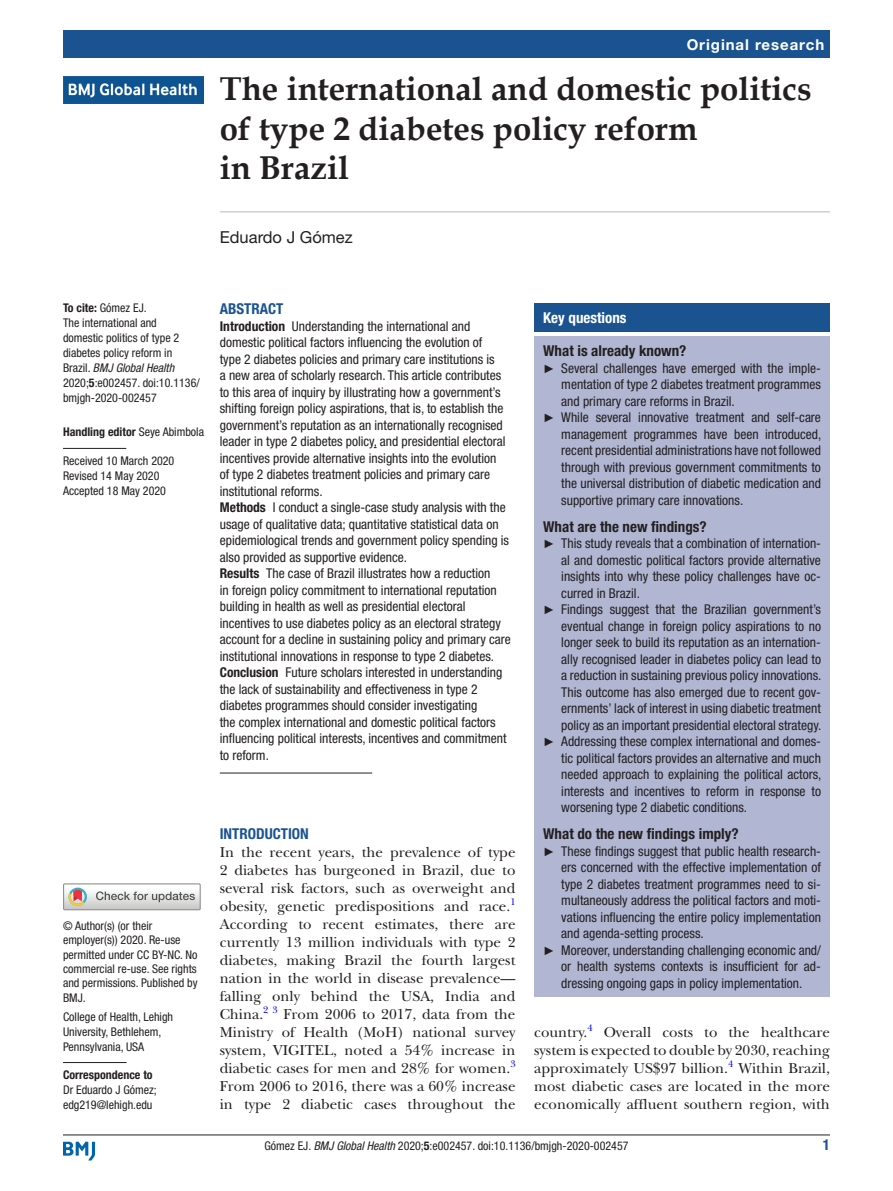
<style>
.page{position:relative;width:893px;height:1191px;background:#fff}
.page>*{position:absolute;margin:0;border:0;box-sizing:border-box;transform-origin:0 0}
.t1{font:700 33px/39px "Book Antiqua";color:#231f20}
.t2{font:16.5px "Helvetica Neue LT Std";color:#231f20}
.t3{font:15px/18px "New Baskerville";color:#231f20;text-align:justify}
.t4{font:700 condensed 15px "Helvetica Neue LT Std";color:#231f20}
.t5{font:700 condensed 15px "Helvetica Neue LT Std";color:#1b5391}
.t6{font:700 15px "Helvetica Neue LT Std";letter-spacing:.065em;color:#fff}
.t7{font:700 condensed 15px "Helvetica Neue LT Std";color:#fff}
.t8{font:condensed 13.5px/16.5px "Helvetica Neue LT Std";color:#231f20}
.t9{font:condensed 12px/15px "Helvetica Neue LT Std";color:#231f20}
.t10{font:700 condensed 12px "Helvetica Neue LT Std";color:#231f20}
.t11{font:9.9px "New Baskerville";color:#00f}
.s1{font-weight:700}
.s2{font-style:italic}
.s3{font-weight:400}
.s4{font-family:"Arial";font-stretch:normal;font-size:12px}
</style>
<div class="page">
<hr style="left:63px;top:1134px;width:767px;height:1px;background:#231f20">
<svg style="left:63px;top:1141px;width:32px;height:19px"></svg>
<div style="left:63px;top:883px;width:138px;height:27px;border:1px solid #969090"></div>
<svg style="left:64px;top:884px;width:136px;height:25px"></svg>
<hr style="left:220px;top:211px;width:610px;height:1px;background:#b1b7d3">
<div style="left:63px;top:31px;width:767px;height:27px;background:#1b5391"></div>
<hr style="left:63px;top:448px;width:63px;height:1px;background:#231f20">
<hr style="left:63px;top:1062px;width:64px;height:1px;background:#231f20">
<img style="left:63px;top:77px;width:141px;height:27px">
<hr style="left:220px;top:772px;width:152px;height:1px;background:#231f20">
<div style="left:534px;top:303px;width:296px;height:29px;background:#1b5391"></div>
<div style="left:534px;top:336px;width:296px;height:660px;background:#b1b7d3"></div>
<p class="t6" style="left:687px;top:35px;width:139px">Original research</p>
<h1 class="t1" style="left:220px;top:70px;width:594px">The international and domestic politics of type 2 diabetes policy reform<br>in Brazil</h1>
<p class="t2" style="left:220px;top:227px;width:134px">Eduardo J Gómez</p>
<p class="t9" style="left:63px;top:300px;width:138px"><span class="s1">To cite:</span> Gómez EJ.<br>The international and domestic politics of type 2 diabetes policy reform in<br>Brazil. <span class="s2">BMJ Global Health<br></span>2020;<span class="s1">5</span>:e002457. doi:10.1136/ bmjgh-2020-002457</p>
<p class="t10" style="left:63px;top:424px;width:142px">Handling editor <span class="s3">Seye Abimbola</span></p>
<p class="t9" style="left:63px;top:453px;width:113px">Received 10 March 2020<br>Revised 14 May 2020<br>Accepted 18 May 2020</p>
<p class="t9" style="left:63px;top:918px;width:136px;line-height:14.4px">© Author(s) (or their employer(s)) 2020. Re-use permitted under CC BY-NC. No commercial re-use. See rights and permissions. Published by<br>BMJ.</p>
<p class="t9" style="left:63px;top:1009px;width:112px">College of Health, Lehigh<br>University, Bethlehem,<br>Pennsylvania, USA</p>
<p class="t10" style="left:63px;top:1067px;width:91px">Correspondence to</p>
<p class="t9" style="left:63px;top:1082px;width:95px">Dr Eduardo J Gómez; edg219@lehigh.edu</p>
<p class="t5" style="left:220px;top:300px;width:65px">ABSTRACT</p>
<p class="t8" style="left:220px;top:318px;width:293px"><span class="s1">Introduction</span> Understanding the international and domestic political factors influencing the evolution of<br>type 2 diabetes policies and primary care institutions is<br>a new area of scholarly research. This article contributes to this area of inquiry by illustrating how a government’s shifting foreign policy aspirations, that is, to establish the government’s reputation as an internationally recognised leader in type 2 diabetes policy, and presidential electoral incentives provide alternative insights into the evolution<br>of type 2 diabetes treatment policies and primary care institutional reforms.<br><span class="s1">Methods</span> I conduct a single-case study analysis with the usage of qualitative data; quantitative statistical data on epidemiological trends and government policy spending is also provided as supportive evidence.<br><span class="s1">Results</span> The case of Brazil illustrates how a reduction<br>in foreign policy commitment to international reputation building in health as well as presidential electoral incentives to use diabetes policy as an electoral strategy account for a decline in sustaining policy and primary care institutional innovations in response to type 2 diabetes.<br><span class="s1">Conclusion</span> Future scholars interested in understanding the lack of sustainability and effectiveness in type 2 diabetes programmes should consider investigating<br>the complex international and domestic political factors influencing political interests, incentives and commitment to reform.</p>
<p class="t5" style="left:220px;top:825px;width:91px">INTRODUCTION</p>
<p class="t3" style="left:220px;top:843px;width:297px">In the recent years, the prevalence of type 2 diabetes has burgeoned in Brazil, due to several risk factors, such as overweight and obesity, genetic predispositions and race.</p>
<p class="t11" style="left:510px;top:895px;width:7px">1</p>
<p class="t3" style="left:220px;top:915px;width:297px">According to recent estimates, there are currently 13 million individuals with type 2 diabetes, making Brazil the fourth largest nation in the world in disease prevalence— falling only behind the USA, India and China.</p>
<p class="t11" style="left:263px;top:1003px;width:16px">2 3</p>
<p class="t3" style="left:220px;top:1005px;width:297px;text-indent:64px">From 2006 to 2017, data from the Ministry of Health (MoH) national survey system, VIGITEL, noted a 54% increase in diabetic cases for men and 28% for women.</p>
<p class="t11" style="left:510px;top:1057px;width:7px">3</p>
<p class="t3" style="left:220px;top:1077px;width:297px">From 2006 to 2016, there was a 60% increase in type 2 diabetic cases throughout the</p>
<p class="t7" style="left:543px;top:309px;width:85px">Key questions</p>
<p class="t4" style="left:543px;top:341px;width:145px">What is already known?</p>
<p class="t8" style="left:543px;top:359px;width:279px"><span class="s4">►</span> Several challenges have emerged with the imple-</p>
<p class="t8" style="left:561px;top:376px;width:261px">mentation of type 2 diabetes treatment programmes</p>
<p class="t8" style="left:561px;top:392px;width:175px">and primary care reforms in Brazil.</p>
<p class="t8" style="left:543px;top:409px;width:279px"><span class="s4">►</span> While several innovative treatment and self-care</p>
<p class="t8" style="left:561px;top:425px;width:262px">management programmes have been introduced,</p>
<p class="t8" style="left:561px;top:442px;width:261px">recent presidential administrations have not followed</p>
<p class="t8" style="left:561px;top:458px;width:261px">through with previous government commitments to</p>
<p class="t8" style="left:561px;top:475px;width:261px">the universal distribution of diabetic medication and</p>
<p class="t8" style="left:561px;top:491px;width:183px">supportive primary care innovations.</p>
<p class="t4" style="left:543px;top:517px;width:165px">What are the new findings?</p>
<p class="t8" style="left:543px;top:535px;width:279px"><span class="s4">►</span> This study reveals that a combination of internation-</p>
<p class="t8" style="left:561px;top:551px;width:261px">al and domestic political factors provide alternative</p>
<p class="t8" style="left:561px;top:568px;width:261px">insights into why these policy challenges have oc-</p>
<p class="t8" style="left:561px;top:584px;width:80px">curred in Brazil.</p>
<p class="t8" style="left:543px;top:601px;width:279px"><span class="s4">►</span> Findings suggest that the Brazilian government’s</p>
<p class="t8" style="left:561px;top:617px;width:261px">eventual change in foreign policy aspirations to no</p>
<p class="t8" style="left:561px;top:634px;width:261px">longer seek to build its reputation as an internation-</p>
<p class="t8" style="left:561px;top:650px;width:261px">ally recognised leader in diabetes policy can lead to</p>
<p class="t8" style="left:561px;top:667px;width:262px">a reduction in sustaining previous policy innovations.</p>
<p class="t8" style="left:561px;top:683px;width:261px">This outcome has also emerged due to recent gov-</p>
<p class="t8" style="left:561px;top:700px;width:261px">ernments’ lack of interest in using diabetic treatment</p>
<p class="t8" style="left:561px;top:716px;width:262px">policy as an important presidential electoral strategy.</p>
<p class="t8" style="left:543px;top:733px;width:279px"><span class="s4">►</span> Addressing these complex international and domes-</p>
<p class="t8" style="left:561px;top:749px;width:261px">tic political factors provides an alternative and much</p>
<p class="t8" style="left:561px;top:766px;width:262px">needed approach to explaining the political actors,</p>
<p class="t8" style="left:561px;top:782px;width:261px">interests and incentives to reform in response to</p>
<p class="t8" style="left:561px;top:799px;width:187px">worsening type 2 diabetic conditions.</p>
<p class="t4" style="left:543px;top:824px;width:197px">What do the new findings imply?</p>
<p class="t8" style="left:543px;top:842px;width:279px"><span class="s4">►</span> These findings suggest that public health research-</p>
<p class="t8" style="left:561px;top:859px;width:261px">ers concerned with the effective implementation of</p>
<p class="t8" style="left:561px;top:875px;width:261px">type 2 diabetes treatment programmes need to si-</p>
<p class="t8" style="left:561px;top:892px;width:261px">multaneously address the political factors and moti-</p>
<p class="t8" style="left:561px;top:908px;width:261px">vations influencing the entire policy implementation</p>
<p class="t8" style="left:561px;top:925px;width:144px">and agenda-setting process.</p>
<p class="t8" style="left:543px;top:941px;width:279px"><span class="s4">►</span> Moreover, understanding challenging economic and/</p>
<p class="t8" style="left:561px;top:958px;width:261px">or health systems contexts is insufficient for ad-</p>
<p class="t8" style="left:561px;top:974px;width:243px">dressing ongoing gaps in policy implementation.</p>
<p class="t11" style="left:587px;top:1021px;width:7px">4</p>
<p class="t3" style="left:534px;top:1023px;width:297px;text-indent:69px">Overall costs to the healthcare system is expected to double by 2030, reaching approximately US$97 billion.</p>
<p class="t3" style="left:534px;top:1023px;width:55px">country.</p>
<p class="t11" style="left:728px;top:1057px;width:7px">4</p>
<p class="t3" style="left:534px;top:1059px;width:297px;text-indent:204px">Within Brazil, most diabetic cases are located in the more economically affluent southern region, with</p>
<p class="t9" style="left:264px;top:1137px;width:366px">Gómez EJ. <span class="s2">BMJ Global Health</span> 2020;<span class="s1">5</span>:e002457. doi:10.1136/bmjgh-2020-002457</p>
<p class="t5" style="left:823px;top:1135px;width:9px">1</p>
</div>
